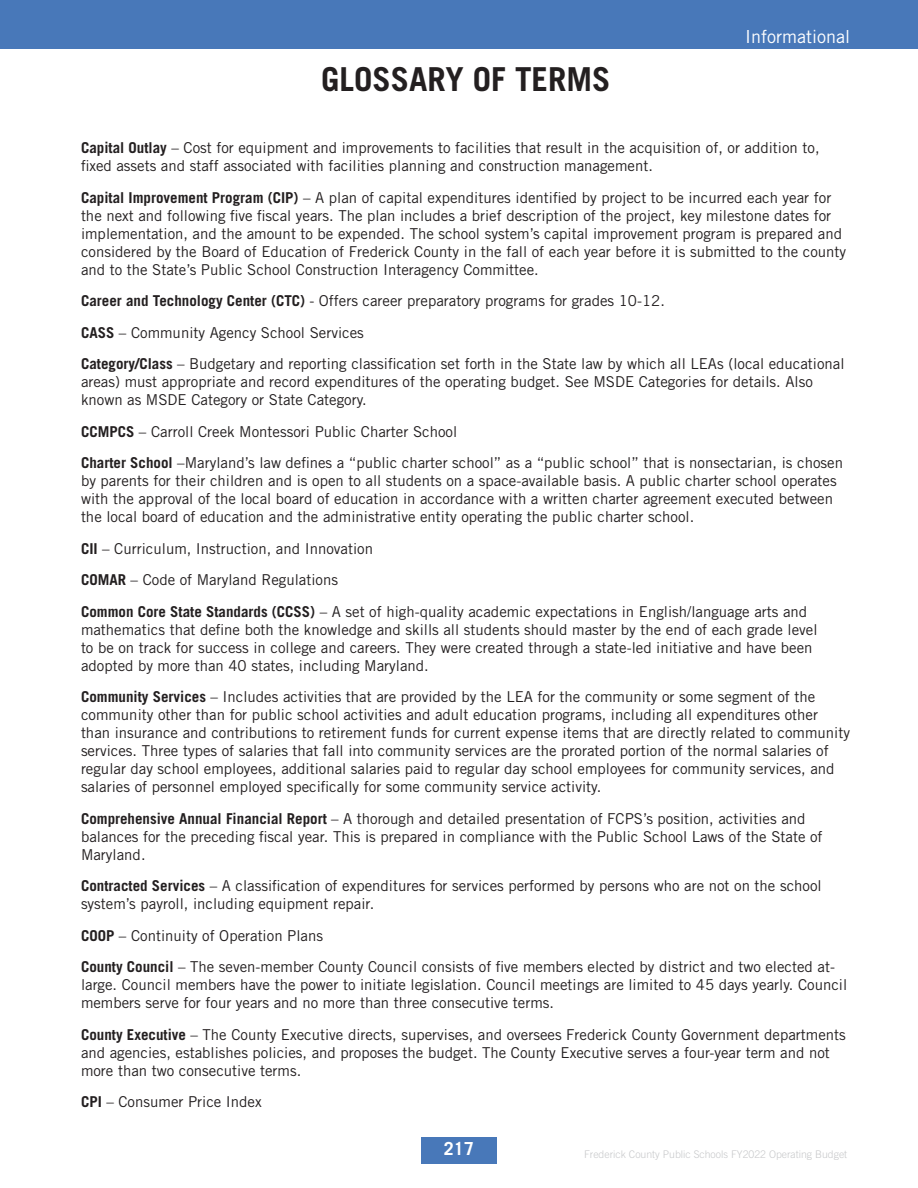
<style>
.page{position:relative;width:918px;height:1188px;background:#fff}
.page>*{position:absolute;margin:0;border:0;box-sizing:border-box;transform-origin:0 0}
.t1{font:700 33px "Trade Gothic LT Std";color:#231f20}
.t2{font:18px "Trade Gothic LT Std";color:#fff}
.t3{font:700 18px "Trade Gothic LT Std";color:#fff}
.t4{font:15px/18px "Trade Gothic LT Std";color:#231f20}
.t5{font:300 10.5px "Trade Gothic LT Std";color:#c7c8ca}
.s1{font-weight:700}
</style>
<div class="page">
<div style="left:0;top:0;width:918px;height:50px;background:#4878b9"></div>
<div style="left:421px;top:1137px;width:75px;height:27px;background:#4878b9"></div>
<p class="t1" style="left:321px;top:59px;width:291px">GLOSSARY OF TERMS</p>
<p class="t2" style="left:745px;top:26px;width:106px">Informational</p>
<p class="t4" style="left:81px;top:139px;width:740px"><span class="s1">Capital Outlay</span> – Cost for equipment and improvements to facilities that result in the acquisition of, or addition to, fixed assets and staff associated with facilities planning and construction management.</p>
<p class="t4" style="left:81px;top:188px;width:767px"><span class="s1">Capital Improvement Program (CIP)</span> – A plan of capital expenditures identified by project to be incurred each year for the next and following five fiscal years. The plan includes a brief description of the project, key milestone dates for implementation, and the amount to be expended. The school system’s capital improvement program is prepared and considered by the Board of Education of Frederick County in the fall of each year before it is submitted to the county and to the State’s Public School Construction Interagency Committee.</p>
<p class="t4" style="left:81px;top:292px;width:586px"><span class="s1">Career and Technology Center (CTC)</span> - Offers career preparatory programs for grades 10-12.</p>
<p class="t4" style="left:81px;top:323px;width:284px"><span class="s1">CASS</span> – Community Agency School Services</p>
<p class="t4" style="left:81px;top:355px;width:765px"><span class="s1">Category/Class</span> – Budgetary and reporting classification set forth in the State law by which all LEAs (local educational areas) must appropriate and record expenditures of the operating budget. See MSDE Categories for details. Also known as MSDE Category or State Category.</p>
<p class="t4" style="left:81px;top:422px;width:378px"><span class="s1">CCMPCS</span> – Carroll Creek Montessori Public Charter School</p>
<p class="t4" style="left:81px;top:454px;width:764px"><span class="s1">Charter School</span> –Maryland’s law defines a “public charter school” as a “public school” that is nonsectarian, is chosen by parents for their children and is open to all students on a space-available basis. A public charter school operates with the approval of the local board of education in accordance with a written charter agreement executed between the local board of education and the administrative entity operating the public charter school.</p>
<p class="t4" style="left:81px;top:539px;width:294px"><span class="s1">CII</span> – Curriculum, Instruction, and Innovation</p>
<p class="t4" style="left:81px;top:571px;width:259px"><span class="s1">COMAR</span> – Code of Maryland Regulations</p>
<p class="t4" style="left:81px;top:602px;width:738px"><span class="s1">Common Core State Standards (CCSS)</span> – A set of high-quality academic expectations in English/language arts and mathematics that define both the knowledge and skills all students should master by the end of each grade level to be on track for success in college and careers. They were created through a state-led initiative and have been adopted by more than 40 states, including Maryland.</p>
<p class="t4" style="left:81px;top:688px;width:771px"><span class="s1">Community Services</span> – Includes activities that are provided by the LEA for the community or some segment of the community other than for public school activities and adult education programs, including all expenditures other than insurance and contributions to retirement funds for current expense items that are directly related to community services. Three types of salaries that fall into community services are the prorated portion of the normal salaries of regular day school employees, additional salaries paid to regular day school employees for community services, and salaries of personnel employed specifically for some community service activity.</p>
<p class="t4" style="left:81px;top:809px;width:743px"><span class="s1">Comprehensive Annual Financial Report</span> – A thorough and detailed presentation of FCPS’s position, activities and balances for the preceding fiscal year. This is prepared in compliance with the Public School Laws of the State of<br>Maryland.</p>
<p class="t4" style="left:81px;top:877px;width:742px"><span class="s1">Contracted Services</span> – A classification of expenditures for services performed by persons who are not on the school system’s payroll, including equipment repair.</p>
<p class="t4" style="left:81px;top:926px;width:244px"><span class="s1">COOP</span> – Continuity of Operation Plans</p>
<p class="t4" style="left:81px;top:958px;width:768px"><span class="s1">County Council</span> – The seven-member County Council consists of five members elected by district and two elected at&shy;large. Council members have the power to initiate legislation. Council meetings are limited to 45 days yearly. Council members serve for four years and no more than three consecutive terms.</p>
<p class="t4" style="left:81px;top:1025px;width:766px"><span class="s1">County Executive</span> – The County Executive directs, supervises, and oversees Frederick County Government departments and agencies, establishes policies, and proposes the budget. The County Executive serves a four-year term and not more than two consecutive terms.</p>
<p class="t4" style="left:81px;top:1093px;width:182px"><span class="s1">CPI</span> – Consumer Price Index</p>
<p class="t3" style="left:444px;top:1138px;width:32px">217</p>
<p class="t5" style="left:584px;top:1148px;width:265px">Frederick County Public Schools FY2022 Operating Budget</p>
</div>
